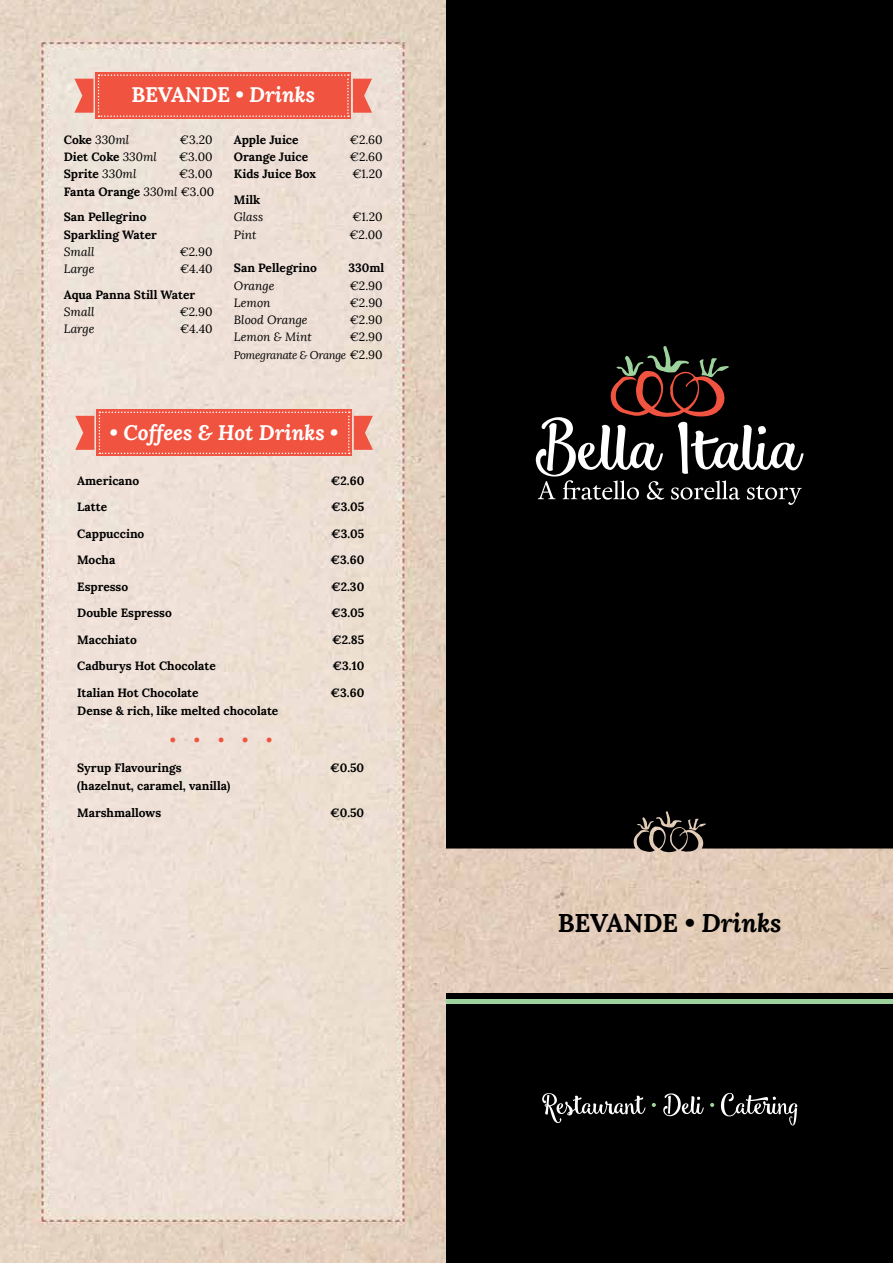
<style>
.page{position:relative;width:893px;height:1263px;background:#fff}
.page>*{position:absolute;margin:0;border:0;box-sizing:border-box;transform-origin:0 0}
.t1{font:700 25.65px "Lora";letter-spacing:-.01em;color:#000}
.t2{font:italic 700 21px "Lora";color:#fff}
.t3{font:700 21px "Lora";letter-spacing:-.01em;color:#fff}
.t4{font:16.5px "Wingdings";color:#f0533f}
.t5{font:700 12px/17.2px "Lora";color:#000;text-align:right}
.t6{font:12px "Lora";color:#000}
.t7{font:italic 12px "Lora";color:#000}
.t8{font:italic 11.25px "Lora";letter-spacing:-.03em;color:#000}
.s1{font-style:italic}
.s2{font-weight:700;font-style:normal}
.s3{font-weight:400;font-style:italic}
.s4{font-weight:400}
.s5{font-style:normal;font-size:12px}
</style>
<div class="page">
<img style="left:0;top:0;width:893px;height:1263px">
<div style="left:446px;top:993px;width:447px;height:270px;background:#000"></div>
<div style="left:446px;top:0;width:447px;height:853px;background:#000"></div>
<svg style="left:536px;top:346px;width:268px;height:159px;background:#2b2624"></svg>
<hr style="left:446px;top:999px;width:447px;height:4px;background:#9dd29c">
<svg style="left:542px;top:1093px;width:104px;height:30px"></svg>
<svg style="left:652px;top:1103px;width:4px;height:4px"></svg>
<svg style="left:663px;top:1093px;width:41px;height:23px"></svg>
<svg style="left:710px;top:1103px;width:4px;height:4px"></svg>
<svg style="left:721px;top:1093px;width:76px;height:32px"></svg>
<div style="left:96px;top:72px;width:255px;height:47px;background:#f0533f"></div>
<svg style="left:74px;top:74px;width:298px;height:43px"></svg>
<div style="left:97px;top:409px;width:255px;height:47px;background:#f0533f"></div>
<svg style="left:75px;top:411px;width:298px;height:43px"></svg>
<h2 class="t3" style="left:131px;top:81px;width:185px">BEVANDE • <span class="s1">Drinks</span></h2>
<p class="t7" style="left:64px;top:132px;width:67px"><span class="s2">Coke</span> 330ml</p>
<p class="t6" style="left:180px;top:133px;width:34px">€3.20</p>
<p class="t5" style="left:64px;top:148px;width:95px">Diet Coke <span class="s3">330ml</span></p>
<p class="t6" style="left:179px;top:150px;width:35px">€3.00</p>
<p class="t5" style="left:64px;top:165px;width:74px">Sprite <span class="s3">330ml</span></p>
<p class="t5" style="left:64px;top:165px;width:152px"><span class="s4">€3.00<br></span>Fanta Orange <span class="s3">330ml</span> <span class="s4">€3.00</span></p>
<p class="t5" style="left:64px;top:208px;width:95px;text-align:left">San Pellegrino<br>Sparkling Water</p>
<p class="t7" style="left:64px;top:244px;width:32px">Small</p>
<p class="t6" style="left:180px;top:245px;width:34px">€2.90</p>
<p class="t7" style="left:64px;top:262px;width:32px">Large</p>
<p class="t6" style="left:180px;top:262px;width:34px">€4.40</p>
<p class="t5" style="left:64px;top:286px;width:133px">Aqua Panna Still Water</p>
<p class="t7" style="left:64px;top:305px;width:32px">Small</p>
<p class="t6" style="left:180px;top:305px;width:34px">€2.90</p>
<p class="t7" style="left:64px;top:322px;width:32px">Large</p>
<p class="t6" style="left:180px;top:322px;width:34px">€4.40</p>
<p class="t5" style="left:234px;top:131px;width:66px">Apple Juice</p>
<p class="t6" style="left:350px;top:133px;width:34px">€2.60</p>
<p class="t5" style="left:234px;top:148px;width:76px">Orange Juice</p>
<p class="t6" style="left:350px;top:150px;width:34px">€2.60</p>
<p class="t5" style="left:234px;top:165px;width:84px">Kids Juice Box</p>
<p class="t6" style="left:352px;top:167px;width:32px">€1.20</p>
<p class="t5" style="left:234px;top:191px;width:28px">Milk</p>
<p class="t7" style="left:234px;top:210px;width:31px">Glass</p>
<p class="t6" style="left:352px;top:210px;width:32px">€1.20</p>
<p class="t7" style="left:234px;top:227px;width:24px">Pint</p>
<p class="t6" style="left:349px;top:227px;width:35px">€2.00</p>
<p class="t5" style="left:234px;top:259px;width:84px">San Pellegrino</p>
<p class="t5" style="left:348px;top:259px;width:37px">330ml</p>
<p class="t7" style="left:234px;top:278px;width:42px">Orange</p>
<p class="t6" style="left:350px;top:278px;width:34px">€2.90</p>
<p class="t7" style="left:234px;top:295px;width:38px">Lemon</p>
<p class="t6" style="left:350px;top:296px;width:34px">€2.90</p>
<p class="t7" style="left:234px;top:313px;width:75px">Blood Orange</p>
<p class="t6" style="left:350px;top:313px;width:34px">€2.90</p>
<p class="t7" style="left:234px;top:330px;width:79px">Lemon &amp; Mint</p>
<p class="t6" style="left:350px;top:330px;width:34px">€2.90</p>
<p class="t8" style="left:234px;top:348px;width:150px">Pomegranate &amp; Orange <span class="s5">€2.90</span></p>
<h2 class="t2" style="left:110px;top:418px;width:230px">• Coffees &amp; Hot Drinks •</h2>
<p class="t5" style="left:77px;top:472px;width:64px">Americano</p>
<p class="t5" style="left:331px;top:472px;width:35px">€2.60</p>
<p class="t5" style="left:77px;top:498px;width:31px">Latte</p>
<p class="t5" style="left:331px;top:498px;width:35px">€3.05</p>
<p class="t5" style="left:77px;top:525px;width:69px">Cappuccino</p>
<p class="t5" style="left:331px;top:525px;width:35px">€3.05</p>
<p class="t5" style="left:77px;top:551px;width:40px">Mocha</p>
<p class="t5" style="left:331px;top:551px;width:35px">€3.60</p>
<p class="t5" style="left:77px;top:578px;width:53px">Espresso</p>
<p class="t5" style="left:331px;top:578px;width:35px">€2.30</p>
<p class="t5" style="left:77px;top:604px;width:96px">Double Espresso</p>
<p class="t5" style="left:331px;top:604px;width:35px">€3.05</p>
<p class="t5" style="left:77px;top:631px;width:61px">Macchiato</p>
<p class="t5" style="left:332px;top:631px;width:34px">€2.85</p>
<p class="t5" style="left:77px;top:657px;width:140px">Cadburys Hot Chocolate</p>
<p class="t5" style="left:333px;top:657px;width:33px">€3.10</p>
<p class="t5" style="left:77px;top:684px;width:123px">Italian Hot Chocolate</p>
<p class="t5" style="left:331px;top:684px;width:35px">€3.60</p>
<p class="t5" style="left:77px;top:702px;width:203px">Dense &amp; rich, like melted chocolate</p>
<h3 class="t4" style="left:169px;top:731px;width:105px">• • • • •</h3>
<p class="t5" style="left:77px;top:759px;width:106px">Syrup Flavourings</p>
<p class="t5" style="left:330px;top:759px;width:36px">€0.50</p>
<p class="t5" style="left:77px;top:777px;width:155px">(hazelnut, caramel, vanilla)</p>
<p class="t5" style="left:77px;top:804px;width:85px">Marshmallows</p>
<p class="t5" style="left:330px;top:804px;width:36px">€0.50</p>
<h1 class="t1" style="left:558px;top:906px;width:225px">BEVANDE • <span class="s1">Drinks</span></h1>
</div>
